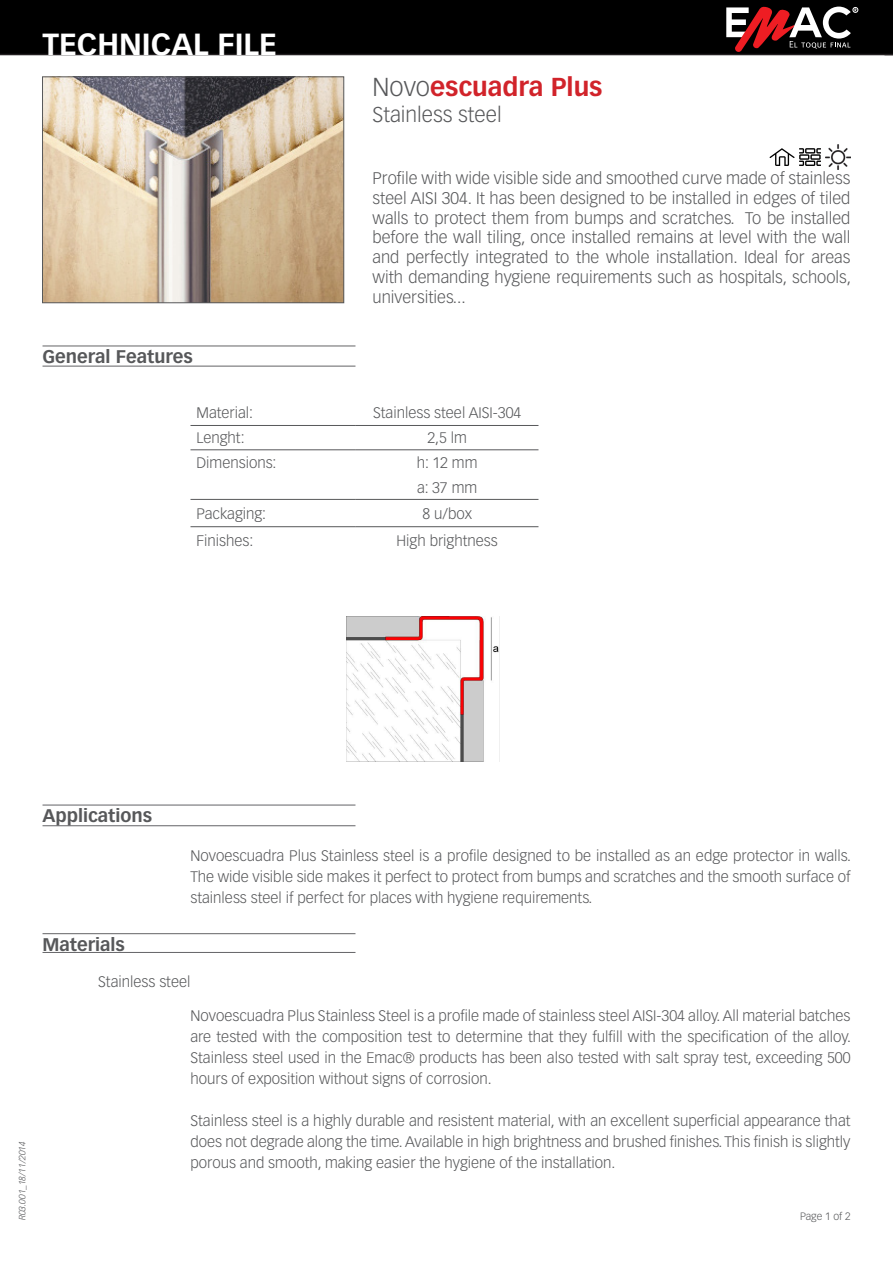
<style>
.page{position:relative;width:893px;height:1263px;background:#fff}
.page>*{position:absolute;margin:0;border:0;box-sizing:border-box;transform-origin:0 0}
.t1{font:700 30px "Vectora LT Std";color:#fff}
.t2{font:700 25.5px "Vectora LT Std";color:#d1232a}
.t3{font:300 21px "Vectora LT Std";color:#57585a}
.t4{font:700 18px "Vectora LT Std";color:#57585a}
.t5{font:300 16.5px/19.8px "Vectora LT Std";color:#57585a;text-align:justify}
.Párrafo_14{font:300 15px/21px "Vectora LT Std";color:#57585a;text-align:justify}
.t6{font:300 10.5px "Vectora LT Std";color:#57585a}
.t7{font:italic 300 9px "Vectora LT Std";color:#57585a}
.s1{font-weight:300;color:#57585a}
</style>
<div class="page">
<div style="left:0;top:0;width:893px;height:55px;background:#000"></div>
<svg style="left:726px;top:6px;width:132px;height:46px"></svg>
<svg style="left:769px;top:148px;width:52px;height:18px"></svg>
<hr style="left:190px;top:425px;width:166px;height:1px;background:#57585a">
<hr style="left:190px;top:526px;width:166px;height:1px;background:#57585a">
<hr style="left:356px;top:425px;width:182px;height:1px;background:#57585a">
<hr style="left:356px;top:450px;width:182px;height:1px;background:#57585a">
<hr style="left:356px;top:499px;width:182px;height:1px;background:#57585a">
<hr style="left:190px;top:450px;width:166px;height:1px;background:#57585a">
<hr style="left:190px;top:499px;width:166px;height:1px;background:#57585a">
<hr style="left:356px;top:526px;width:182px;height:1px;background:#57585a">
<hr style="left:43px;top:805px;width:312px;height:1px;background:#636366">
<hr style="left:43px;top:825px;width:312px;height:1px;background:#636366">
<hr style="left:43px;top:952px;width:312px;height:1px;background:#636366">
<hr style="left:43px;top:933px;width:312px;height:1px;background:#636366">
<hr style="left:43px;top:346px;width:312px;height:1px;background:#636366">
<hr style="left:43px;top:366px;width:312px;height:1px;background:#636366">
<img style="left:825px;top:144px;width:25px;height:25px">
<img style="left:347px;top:616px;width:152px;height:145px">
<img style="left:44px;top:79px;width:298px;height:222px">
<div style="left:42px;top:77px;width:302px;height:226px;border:1px solid #57585a"></div>
<h1 class="t1" style="left:43px;top:26px;width:236px">TECHNICAL FILE</h1>
<p class="t4" style="left:43px;top:346px;width:152px">General Features</p>
<p class="t2" style="left:372px;top:72px;width:231px"><span class="s1">Novo</span>escuadra Plus</p>
<p class="t3" style="left:372px;top:102px;width:131px">Stainless steel</p>
<p class="t5" style="left:372px;top:168px;width:480px">Profile with wide visible side and smoothed curve made of stainless steel AISI 304. It has been designed to be installed in edges of tiled walls to protect them from bumps and scratches. To be installed before the wall tiling, once installed remains at level with the wall and perfectly integrated to the whole installation. Ideal for areas with demanding hygiene requirements such as hospitals, schools, universities...</p>
<p class="Párrafo_14" style="left:196px;top:402px;width:58px">Material:</p>
<p class="Párrafo_14" style="left:373px;top:402px;width:150px">Stainless steel AISI-304</p>
<p class="Párrafo_14" style="left:196px;top:428px;width:50px">Lenght:</p>
<p class="Párrafo_14" style="left:427px;top:428px;width:41px">2,5 lm</p>
<p class="Párrafo_14" style="left:196px;top:453px;width:82px">Dimensions:</p>
<p class="Párrafo_14" style="left:417px;top:453px;width:62px">h: 12 mm</p>
<p class="Párrafo_14" style="left:417px;top:478px;width:62px">a: 37 mm</p>
<p class="Párrafo_14" style="left:196px;top:503px;width:71px">Packaging:</p>
<p class="Párrafo_14" style="left:422px;top:503px;width:51px">8 u/box</p>
<p class="Párrafo_14" style="left:196px;top:530px;width:58px">Finishes:</p>
<p class="Párrafo_14" style="left:397px;top:530px;width:103px">High brightness</p>
<p class="t7" style="left:17px;top:1220px;width:81px;rotate:-90deg">R03.001_18/11/2014</p>
<p class="t4" style="left:43px;top:805px;width:111px">Applications</p>
<p class="Párrafo_14" style="left:190px;top:845px;width:662px">Novoescuadra Plus Stainless steel is a profile designed to be installed as an edge protector in walls.<br>The wide visible side makes it perfect to protect from bumps and scratches and the smooth surface of stainless steel if perfect for places with hygiene requirements.</p>
<p class="t4" style="left:43px;top:933px;width:84px">Materials</p>
<p class="Párrafo_14" style="left:98px;top:971px;width:94px">Stainless steel</p>
<p class="Párrafo_14" style="left:190px;top:1005px;width:662px">Novoescuadra Plus Stainless Steel is a profile made of stainless steel AISI-304 alloy. All material batches are tested with the composition test to determine that they fulfill with the specification of the alloy.<br>Stainless steel used in the Emac® products has been also tested with salt spray test, exceeding 500 hours of exposition without signs of corrosion.</p>
<p class="Párrafo_14" style="left:190px;top:1110px;width:661px">Stainless steel is a highly durable and resistent material, with an excellent superficial appearance that does not degrade along the time. Available in high brightness and brushed finishes. This finish is slightly porous and smooth, making easier the hygiene of the installation.</p>
<p class="t6" style="left:800px;top:1211px;width:52px">Page 1 of 2</p>
</div>
